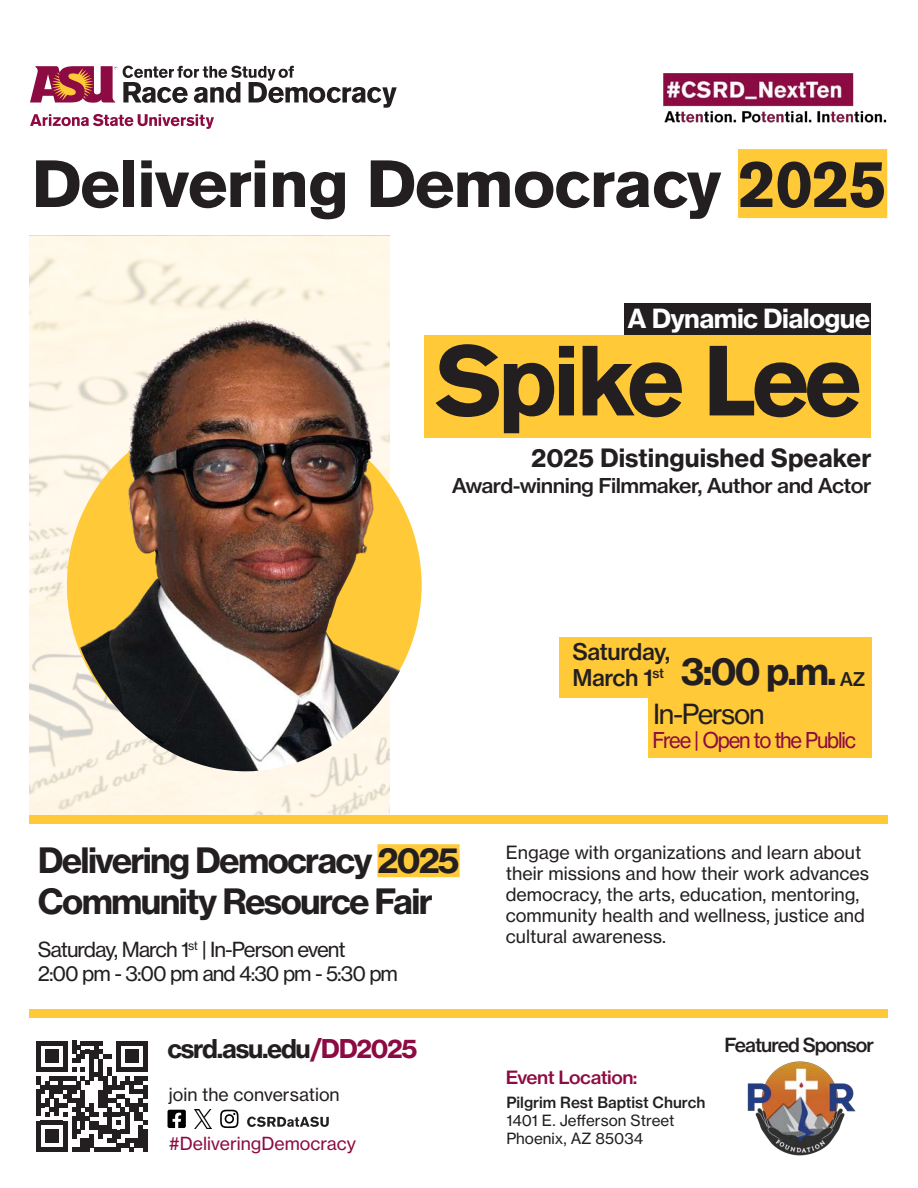
<style>
.page{position:relative;width:918px;height:1188px;background:#fff}
.page>*{position:absolute;margin:0;border:0;box-sizing:border-box;transform-origin:0 0}
.t1{font:700 98.55px "Akzidenz Grotesk Pro";letter-spacing:-.05em;color:#231f20}
.t2{font:700 66px "Akzidenz Grotesk Pro";letter-spacing:-.025em;color:#231f20;scale:1.04 1}
.t3{font:37.35px "N Haas Grotesk TX Pro 75 Bd";color:#231f20}
.t4{font:34.5px/41.2px "N Haas Grotesk TX Pro 75 Bd";letter-spacing:-.05em;color:#231f20}
.t5{font:27.3px "N Haas Grotesk TX Pro 55 Rg";letter-spacing:-.05em;color:#231f20}
.t6{font:25.95px "N Haas Grotesk TX Pro 75 Bd";letter-spacing:-.025em;color:#fff}
.t7{font:25.5px "N Haas Grotesk TX Pro 75 Bd";letter-spacing:-.05em;color:#231f20}
.t8{font:24.9px "N Haas Grotesk TX Pro 75 Bd";color:#231f20}
.t9{font:22.8px "N Haas Grotesk TX Pro 65 Md";letter-spacing:-.02em;color:#231f20}
.t10{font:21.45px "N Haas Grotesk TX Pro 55 Rg";letter-spacing:-.06em;color:#8c0b42;scale:.94 1}
.t11{font:20.55px "N Haas Grotesk TX Pro 55 Rg";letter-spacing:-.05em;color:#231f20}
.t12{font:20.25px "N Haas Grotesk TX Pro 65 Md";letter-spacing:-.025em;color:#231f20;scale:1.05 1}
.t13{font:19.2px "N Haas Grotesk TX Pro 65 Md";letter-spacing:-.05em;color:#231f20}
.t14{font:18.75px "N Haas Grotesk TX Pro 65 Md";color:#231f20}
.t15{font:18px/21px "N Haas Grotesk TX Pro 55 Rg";color:#231f20}
.t16{font:18px "N Haas Grotesk TX Pro 65 Md";letter-spacing:-.025em;color:#8c0b42;scale:1.05 1}
.t17{font:17.85px "N Haas Grotesk TX Pro 55 Rg";color:#8c0b42}
.t18{font:17.85px "N Haas Grotesk TX Pro 55 Rg";color:#231f20}
.t19{font:15.3px/18.3px "N Haas Grotesk TX Pro 55 Rg";color:#231f20}
.t20{font:15.3px "N Haas Grotesk TX Pro 65 Md";color:#231f20}
.s1{color:#8c0b42}
</style>
<div class="page">
<img style="left:664px;top:73px;width:223px;height:50px">
<svg style="left:30px;top:114px;width:184px;height:15px"></svg>
<svg style="left:30px;top:66px;width:87px;height:37px"></svg>
<svg style="left:123px;top:66px;width:274px;height:42px"></svg>
<svg style="left:29px;top:236px;width:361px;height:579px;background:#fcf5e5"></svg>
<svg style="left:36px;top:1041px;width:111px;height:111px"></svg>
<svg style="left:247px;top:1117px;width:82px;height:10px"></svg>
<img style="left:194px;top:1110px;width:18px;height:18px">
<svg style="left:220px;top:1110px;width:19px;height:18px"></svg>
<svg style="left:168px;top:1110px;width:18px;height:18px"></svg>
<div style="left:559px;top:637px;width:313px;height:61px;background:#ffc938"></div>
<div style="left:648px;top:698px;width:224px;height:60px;background:#ffc938"></div>
<div style="left:29px;top:815px;width:859px;height:8px;background:#ffc938"></div>
<div style="left:29px;top:1009px;width:859px;height:9px;background:#ffc938"></div>
<div style="left:377px;top:844px;width:83px;height:33px;background:#ffc938"></div>
<img style="left:747px;top:1061px;width:109px;height:95px">
<div style="left:738px;top:149px;width:149px;height:69px;background:#ffc938"></div>
<img style="left:65px;top:318px;width:355px;height:453px">
<div style="left:625px;top:303px;width:246px;height:32px;background:#231f20"></div>
<div style="left:425px;top:335px;width:446px;height:103px;background:#ffc938"></div>
<p class="t2" style="left:31px;top:141px;width:824px">Delivering Democracy 2025</p>
<p class="t6" style="left:628px;top:302px;width:244px">A Dynamic Dialogue</p>
<p class="t1" style="left:435px;top:317px;width:428px">Spike Lee</p>
<p class="t8" style="left:531px;top:442px;width:342px">2025 Distinguished Speaker</p>
<p class="t12" style="left:452px;top:473px;width:401px">Award-winning Filmmaker, Author and Actor</p>
<p class="t9" style="left:572px;top:638px;width:99px">Saturday,</p>
<p class="t9" style="left:572px;top:663px;width:93px">March 1<sup>st</sup></p>
<p class="t3" style="left:681px;top:648px;width:157px">3:00 p.m.</p>
<p class="t14" style="left:840px;top:668px;width:27px">AZ</p>
<p class="t5" style="left:653px;top:697px;width:113px">In-Person</p>
<p class="t4" style="left:38px;top:839px;width:423px">Delivering Democracy 2025<br>Community Resource Fair</p>
<p class="t11" style="left:38px;top:937px;width:309px">Saturday, March 1<sup>st</sup> | In-Person event</p>
<p class="t11" style="left:38px;top:961px;width:362px">2:00 pm - 3:00 pm and 4:30 pm - 5:30 pm</p>
<p class="t7" style="left:167px;top:1033px;width:252px">csrd.asu.edu<span class="s1">/DD2025</span></p>
<p class="t18" style="left:169px;top:1084px;width:172px">join the conversation</p>
<p class="t17" style="left:169px;top:1132px;width:189px">#DeliveringDemocracy</p>
<p class="t10" style="left:653px;top:727px;width:218px">Free | Open to the Public</p>
<p class="t15" style="left:506px;top:842px;width:365px">Engage with organizations and learn about their missions and how their work advances democracy, the arts, education, mentoring, community health and wellness, justice and cultural awareness.</p>
<p class="t16" style="left:506px;top:1066px;width:127px">Event Location:</p>
<p class="t20" style="left:506px;top:1093px;width:201px">Pilgrim Rest Baptist Church</p>
<p class="t19" style="left:506px;top:1111px;width:170px">1401 E. Jefferson Street<br>Phoenix, AZ 85034</p>
<p class="t13" style="left:725px;top:1033px;width:151px">Featured Sponsor</p>
</div>
